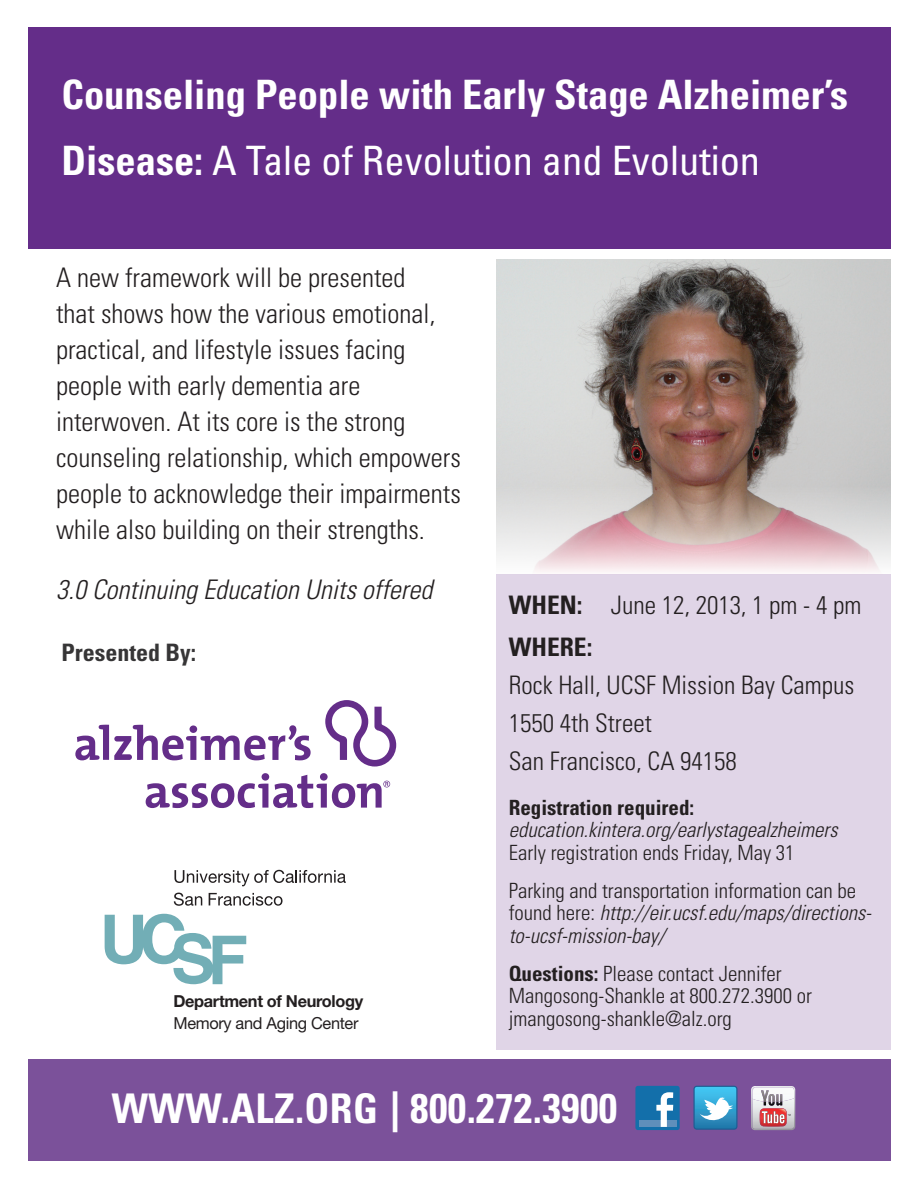
<style>
.page{position:relative;width:918px;height:1188px;background:#fff}
.page>*{position:absolute;margin:0;border:0;box-sizing:border-box;transform-origin:0 0}
.t1{font:700 condensed 40.95px "Univers";letter-spacing:.01em;color:#fff}
.t2{font:700 condensed 40.5px/66px "Univers";color:#fff}
.t3{font:300 condensed 27px/36px "Univers";color:#231f20}
.t4{font:italic 300 condensed 27px "Univers";color:#231f20}
.t5{font:300 condensed 25.5px/38.2px "Univers";color:#231f20}
.t6{font:700 condensed 24px "Univers";color:#363536}
.t7{font:300 condensed 21px/22.5px "Univers";color:#231f20}
.t8{font:italic 300 condensed 21px/22.5px "Univers";color:#231f20}
.t9{font:700 condensed 21px "Univers";color:#231f20}
.t10{font:700 16.5px "Helvetica Neue LT Std";letter-spacing:-.02em;color:#231f20}
.t11{font:16.5px "Helvetica Neue LT Std";letter-spacing:-.02em;color:#231f20}
.s1{font-weight:400}
.s2{font-weight:700}
.s3{font-style:normal}
.s4{font-size:41.4px}
</style>
<div class="page">
<div style="left:497px;top:575px;width:394px;height:475px;background:#e0d5e7"></div>
<img style="left:497px;top:259px;width:394px;height:316px">
<div style="left:28px;top:1060px;width:862px;height:101px;background:#7b519a"></div>
<svg style="left:751px;top:1086px;width:44px;height:44px;background:#d0b3b8"></svg>
<div style="left:635px;top:1086px;width:45px;height:44px;background:#136faa;border-radius:3px"></div>
<div style="left:639px;top:1121px;width:38px;height:6px;background:#5f8fbb"></div>
<svg style="left:656px;top:1092px;width:17px;height:35px"></svg>
<div style="left:693px;top:1086px;width:44px;height:44px;border:1px solid #1d5d93;border-radius:3px"></div>
<svg style="left:694px;top:1086px;width:43px;height:43px;background:#5bb0d6"></svg>
<div style="left:28px;top:27px;width:863px;height:221px;background:#642d89"></div>
<svg style="left:325px;top:700px;width:71px;height:67px"></svg>
<svg style="left:75px;top:725px;width:236px;height:35px"></svg>
<svg style="left:146px;top:773px;width:244px;height:35px"></svg>
<svg style="left:105px;top:914px;width:141px;height:70px"></svg>
<svg style="left:174px;top:870px;width:172px;height:16px"></svg>
<svg style="left:174px;top:893px;width:28px;height:13px"></svg>
<svg style="left:209px;top:893px;width:74px;height:13px"></svg>
<h2 class="t2" style="left:62px;top:62px;width:788px">Counseling People with Early Stage Alzheimer’s<br>Disease: <span class="s1">A Tale of Revolution and Evolution</span></h2>
<p class="t3" style="left:56px;top:260px;width:406px">A new framework will be presented<br>that shows how the various emotional, practical, and lifestyle issues facing people with early dementia are interwoven. At its core is the strong counseling relationship, which empowers people to acknowledge their impairments while also building on their strengths.</p>
<p class="t4" style="left:56px;top:573px;width:378px">3.0 Continuing Education Units offered</p>
<p class="t6" style="left:61px;top:638px;width:136px">Presented By:</p>
<p class="t10" style="left:173px;top:991px;width:191px">Department of Neurology</p>
<p class="t11" style="left:173px;top:1014px;width:187px">Memory and Aging Center</p>
<p class="t5" style="left:509px;top:585px;width:354px;line-height:41.2px"><span class="s2">WHEN:</span> June 12, 2013, 1 pm - 4 pm<br><span class="s2">WHERE:</span></p>
<p class="t5" style="left:509px;top:666px;width:347px">Rock Hall, UCSF Mission Bay Campus<br>1550 4th Street<br>San Francisco, CA 94158</p>
<p class="t9" style="left:509px;top:794px;width:187px">Registration required:</p>
<p class="t8" style="left:509px;top:818px;width:330px">education.kintera.org/earlystagealzheimers</p>
<p class="t7" style="left:509px;top:833px;width:349px;line-height:38.2px">Early registration ends Friday, May 31<br>Parking and transportation information can be</p>
<p class="t8" style="left:509px;top:902px;width:364px"><span class="s3">found here:</span> http://eir.ucsf.edu/maps/directions&shy;to-ucsf-mission-bay/</p>
<p class="t7" style="left:509px;top:962px;width:305px"><span class="s2">Questions:</span> Please contact Jennifer<br>Mangosong-Shankle at 800.272.3900 or jmangosong-shankle@alz.org</p>
<h1 class="t1" style="left:112px;top:1083px;width:507px">www.alz.org | <span class="s4">800.272.3900</span></h1>
</div>
